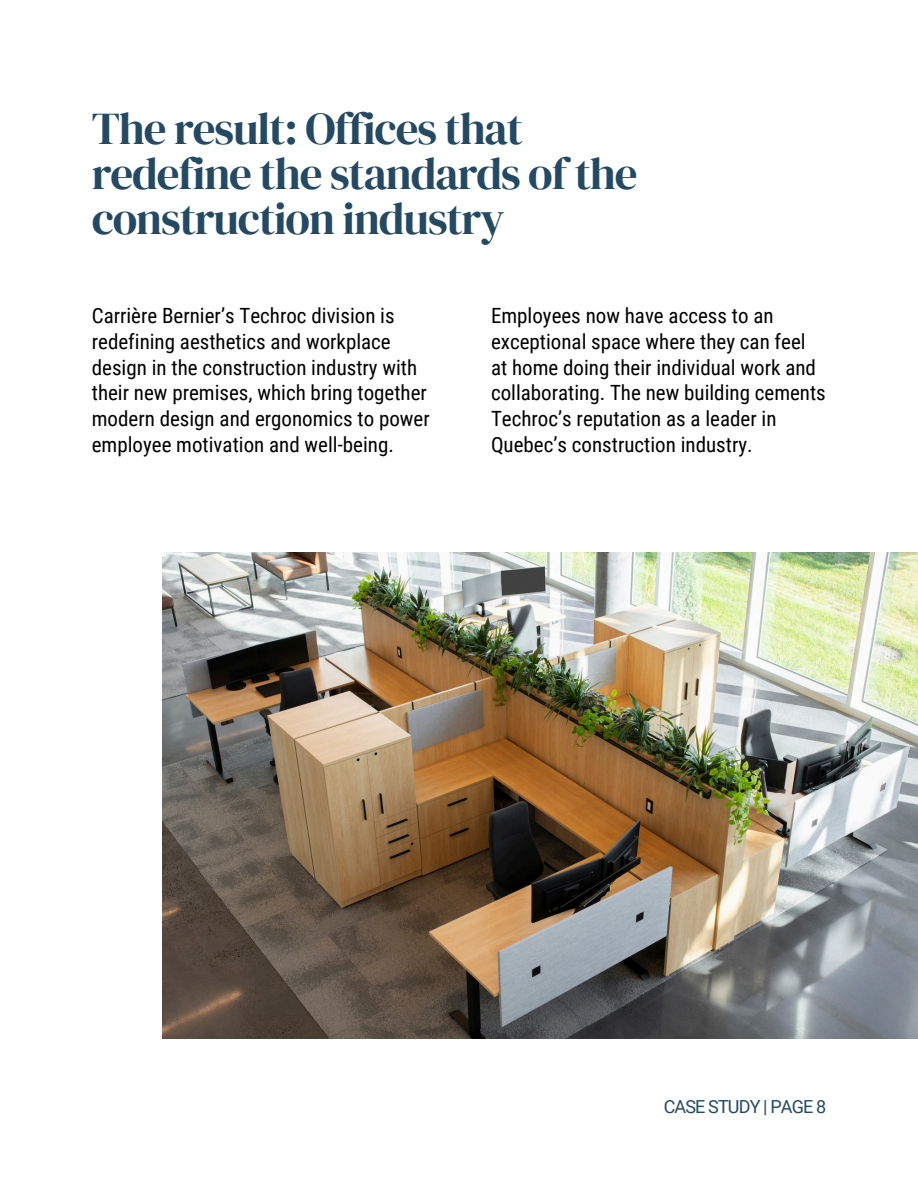
<style>
.page{position:relative;width:918px;height:1188px;background:#fff}
.page>*{position:absolute;margin:0;border:0;box-sizing:border-box;transform-origin:0 0}
.t1{font:45px/45px "DM Serif Display";letter-spacing:-.025em;color:#244a63}
.t2{font:21px/25.8px "Roboto Condensed";color:#000}
.t3{font:18px "Roboto";letter-spacing:-.05em;color:#244a63}
</style>
<div class="page">
<img style="left:163px;top:553px;width:755px;height:486px">
<h2 class="t1" style="left:92px;top:106px;width:547px">The result: Offices that redefine the standards of the construction industry</h2>
<h2 class="t2" style="left:92px;top:303px;width:339px">Carrière Bernier’s Techroc division is redefining aesthetics and workplace design in the construction industry with their new premises, which bring together modern design and ergonomics to power employee motivation and well-being.</h2>
<p class="t2" style="left:491px;top:303px;width:336px">Employees now have access to an exceptional space where they can feel at home doing their individual work and collaborating. The new building cements Techroc’s reputation as a leader in Quebec’s construction industry.</p>
<h1 class="t3" style="left:664px;top:1096px;width:164px">CASE STUDY | PAGE 8</h1>
</div>
